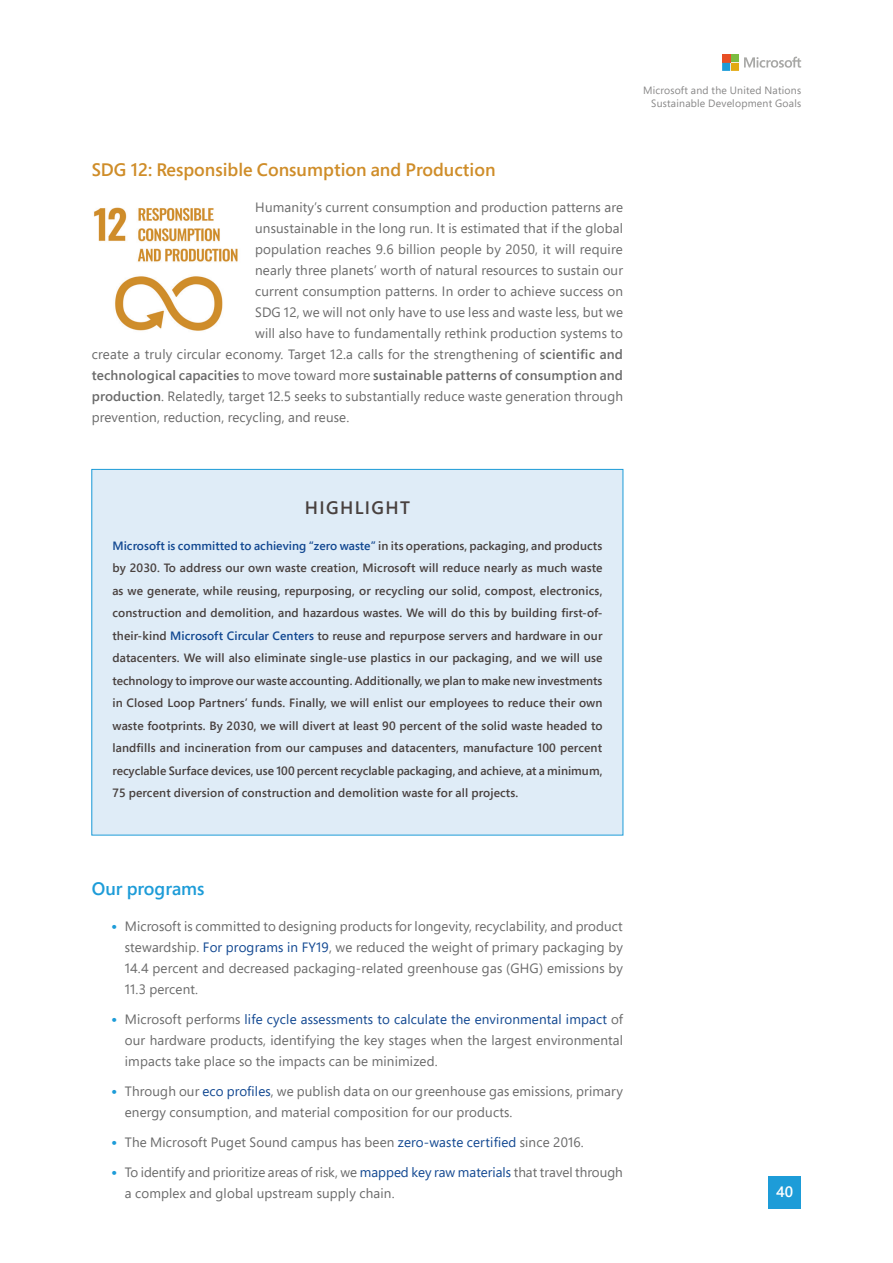
<style>
.page{position:relative;width:893px;height:1263px;background:#fff}
.page>*{position:absolute;margin:0;border:0;box-sizing:border-box;transform-origin:0 0}
.Heading_2_Special{font:600 18px "Segoe Pro";color:#cf8d29}
.Heading_2{font:600 18px "Segoe Pro";color:#1d9cd8}
.Sidebar_head{font:600 18px "Segoe Pro";letter-spacing:.075em;color:#49413f}
.t1{font:600 15px "Segoe Pro";color:#fff}
.t2{font:13.5px/21px "Segoe Pro";letter-spacing:.01em;color:#6a6a6a;text-align:justify}
.t3{font:600 13.5px "Segoe Pro";letter-spacing:.01em;color:#6a6a6a}
.Sidebar_body{font:600 12px/22.5px "Segoe Pro";letter-spacing:.01em;color:#49413f;text-align:justify}
.t4{font:10.5px/13.5px "Segoe Pro";letter-spacing:.02em;color:#888787;text-align:right}
.s1{font-weight:600}
.s2{font-weight:400}
.s3{color:#124891}
.s4{font-weight:700;font-size:15px;color:#1d9cd8}
</style>
<div class="page">
<svg style="left:722px;top:54px;width:79px;height:17px"></svg>
<div style="left:768px;top:1176px;width:33px;height:33px;background:#1d9cd8"></div>
<img style="left:94px;top:207px;width:144px;height:124px">
<div style="left:92px;top:469px;width:531px;height:366px;background:#dfecf7"></div>
<p class="t4" style="left:643px;top:83px;width:160px">Microsoft and the United Nations<br>Sustainable Development Goals</p>
<h2 class="Heading_2_Special" style="left:92px;top:157px;width:405px">SDG 12: Responsible Consumption and Production</h2>
<p class="t2" style="left:255px;top:197px;width:369px">Humanity’s current consumption and production patterns are</p>
<p class="t2" style="left:255px;top:218px;width:369px">unsustainable in the long run. It is estimated that if the global</p>
<p class="t2" style="left:255px;top:239px;width:369px">population reaches 9.6 billion people by 2050, it will require</p>
<p class="t2" style="left:255px;top:260px;width:369px">nearly three planets’ worth of natural resources to sustain our</p>
<p class="t2" style="left:255px;top:281px;width:369px">current consumption patterns. In order to achieve success on</p>
<p class="t2" style="left:255px;top:302px;width:369px">SDG 12, we will not only have to use less and waste less, but we</p>
<p class="t2" style="left:255px;top:323px;width:369px">will also have to fundamentally rethink production systems to</p>
<p class="t2" style="left:92px;top:344px;width:533px">create a truly circular economy. Target 12.a calls for the strengthening of <span class="s1">scientific and</span></p>
<p class="t3" style="left:92px;top:366px;width:533px">technological capacities <span class="s2">to move toward more</span> sustainable patterns of consumption and</p>
<p class="t2" style="left:92px;top:386px;width:533px"><span class="s1">production</span>. Relatedly, target 12.5 seeks to substantially reduce waste generation through</p>
<p class="t2" style="left:92px;top:407px;width:259px">prevention, reduction, recycling, and reuse.</p>
<h3 class="Sidebar_head" style="left:305px;top:495px;width:107px">HIGHLIGHT</h3>
<p class="Sidebar_body" style="left:112px;top:534px;width:492px"><span class="s3">Microsoft is committed to achieving “zero waste”</span> in its operations, packaging, and products by 2030. To address our own waste creation, Microsoft will reduce nearly as much waste as we generate, while reusing, repurposing, or recycling our solid, compost, electronics, construction and demolition, and hazardous wastes. We will do this by building first-of&shy;their-kind <span class="s3">Microsoft Circular Centers</span> to reuse and repurpose servers and hardware in our datacenters. We will also eliminate single-use plastics in our packaging, and we will use technology to improve our waste accounting. Additionally, we plan to make new investments in Closed Loop Partners’ funds. Finally, we will enlist our employees to reduce their own waste footprints. By 2030, we will divert at least 90 percent of the solid waste headed to landfills and incineration from our campuses and datacenters, manufacture 100 percent recyclable Surface devices, use 100 percent recyclable packaging, and achieve, at a minimum, 75 percent diversion of construction and demolition waste for all projects.</p>
<h2 class="Heading_2" style="left:92px;top:876px;width:114px">Our programs</h2>
<p class="t2" style="left:125px;top:916px;width:500px;text-indent:-14px"><span class="s4">•</span> Microsoft is committed to designing products for longevity, recyclability, and product stewardship. <span class="s3">For programs in FY19</span>, we reduced the weight of primary packaging by 14.4 percent and decreased packaging-related greenhouse gas (GHG) emissions by 11.3 percent.</p>
<p class="t2" style="left:125px;top:1009px;width:500px;text-indent:-14px"><span class="s4">•</span> Microsoft performs <span class="s3">life cycle assessments to calculate the environmental impact</span> of our hardware products, identifying the key stages when the largest environmental impacts take place so the impacts can be minimized.</p>
<p class="t2" style="left:125px;top:1081px;width:500px;text-indent:-14px"><span class="s4">•</span> Through our <span class="s3">eco profiles</span>, we publish data on our greenhouse gas emissions, primary energy consumption, and material composition for our products.</p>
<p class="t2" style="left:111px;top:1132px;width:474px"><span class="s4">•</span> The Microsoft Puget Sound campus has been <span class="s3">zero-waste certified</span> since 2016.</p>
<p class="t2" style="left:125px;top:1162px;width:500px;text-indent:-14px"><span class="s4">•</span> To identify and prioritize areas of risk, we <span class="s3">mapped key raw materials</span> that travel through a complex and global upstream supply chain.</p>
<p class="t1" style="left:776px;top:1182px;width:19px">40</p>
</div>
